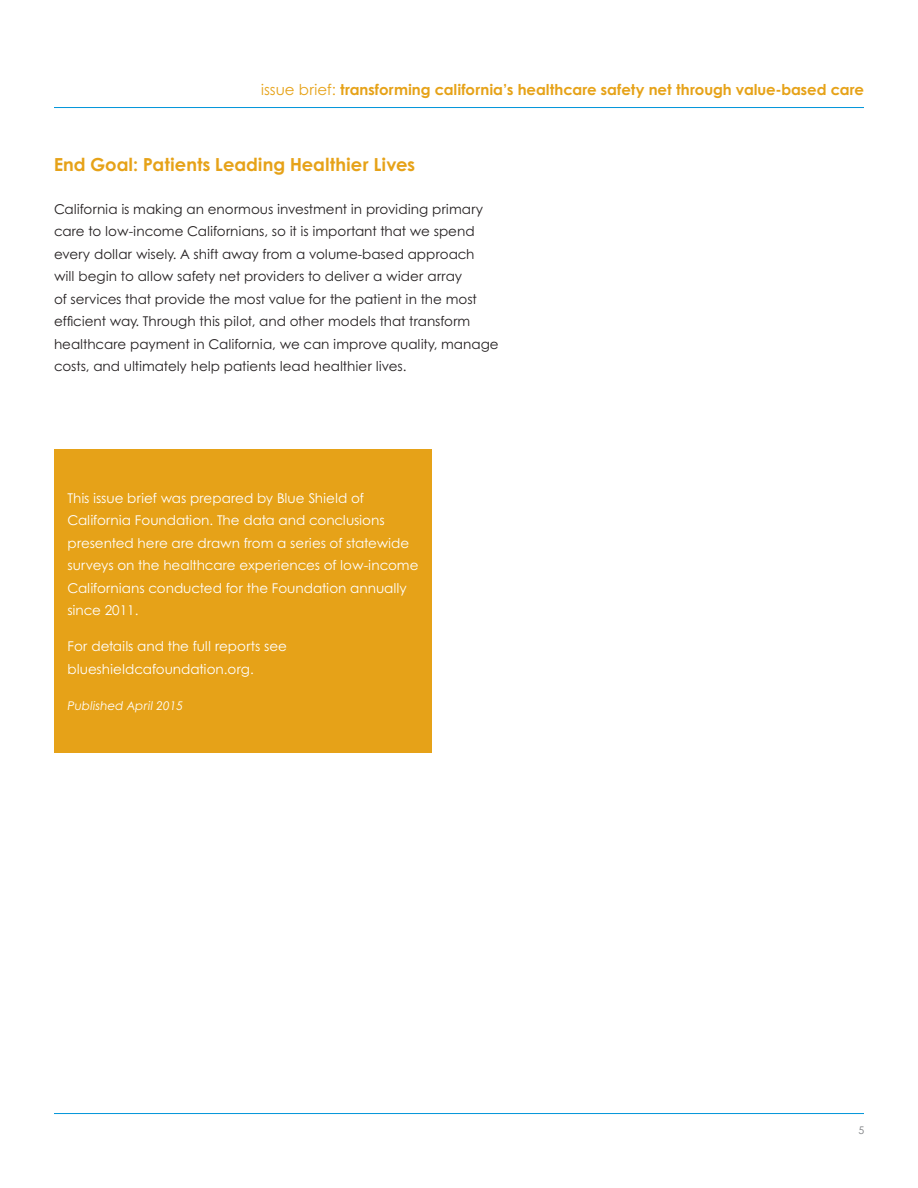
<style>
.page{position:relative;width:918px;height:1188px;background:#fff}
.page>*{position:absolute;margin:0;border:0;box-sizing:border-box;transform-origin:0 0}
.subhead_1{font:700 18px "Century Gothic B";color:#e6a218}
.t1{font:700 15px "Century Gothic B";color:#e6a218}
.body_after_bullet{font:13.5px/22.5px "Century Gothic B";color:#231f20}
.body{font:13.5px/22.5px "Century Gothic B";color:#fff}
.body-2{font:italic 12px "Century Gothic B";color:#fff}
.t2{font:10.5px "Century Gothic B";color:#7e8083}
.s1{font-weight:400}
</style>
<div class="page">
<hr style="left:54px;top:1113px;width:810px;height:1px;background:#0095d9">
<hr style="left:54px;top:107px;width:810px;height:1px;background:#0095d9">
<div style="left:54px;top:450px;width:378px;height:303px;background:#e6a218"></div>
<p class="t1" style="left:261px;top:80px;width:605px"><span class="s1">issue brief:</span> transforming california’s healthcare safety net through value-based care</p>
<p class="subhead_1" style="left:54px;top:153px;width:363px">End Goal: Patients Leading Healthier Lives</p>
<p class="body_after_bullet" style="left:54px;top:198px;width:446px">California is making an enormous investment in providing primary care to low-income Californians, so it is important that we spend every dollar wisely. A shift away from a volume-based approach<br>will begin to allow safety net providers to deliver a wider array<br>of services that provide the most value for the patient in the most efficient way. Through this pilot, and other models that transform healthcare payment in California, we can improve quality, manage costs, and ultimately help patients lead healthier lives.</p>
<p class="body" style="left:68px;top:487px;width:353px">This issue brief was prepared by Blue Shield of California Foundation. The data and conclusions presented here are drawn from a series of statewide surveys on the healthcare experiences of low-income Californians conducted for the Foundation annually since 2011.</p>
<p class="body" style="left:68px;top:635px;width:221px">For details and the full reports see blueshieldcafoundation.org.</p>
<p class="body-2" style="left:68px;top:698px;width:117px">Published April 2015</p>
<p class="t2" style="left:858px;top:1124px;width:7px">5</p>
</div>
